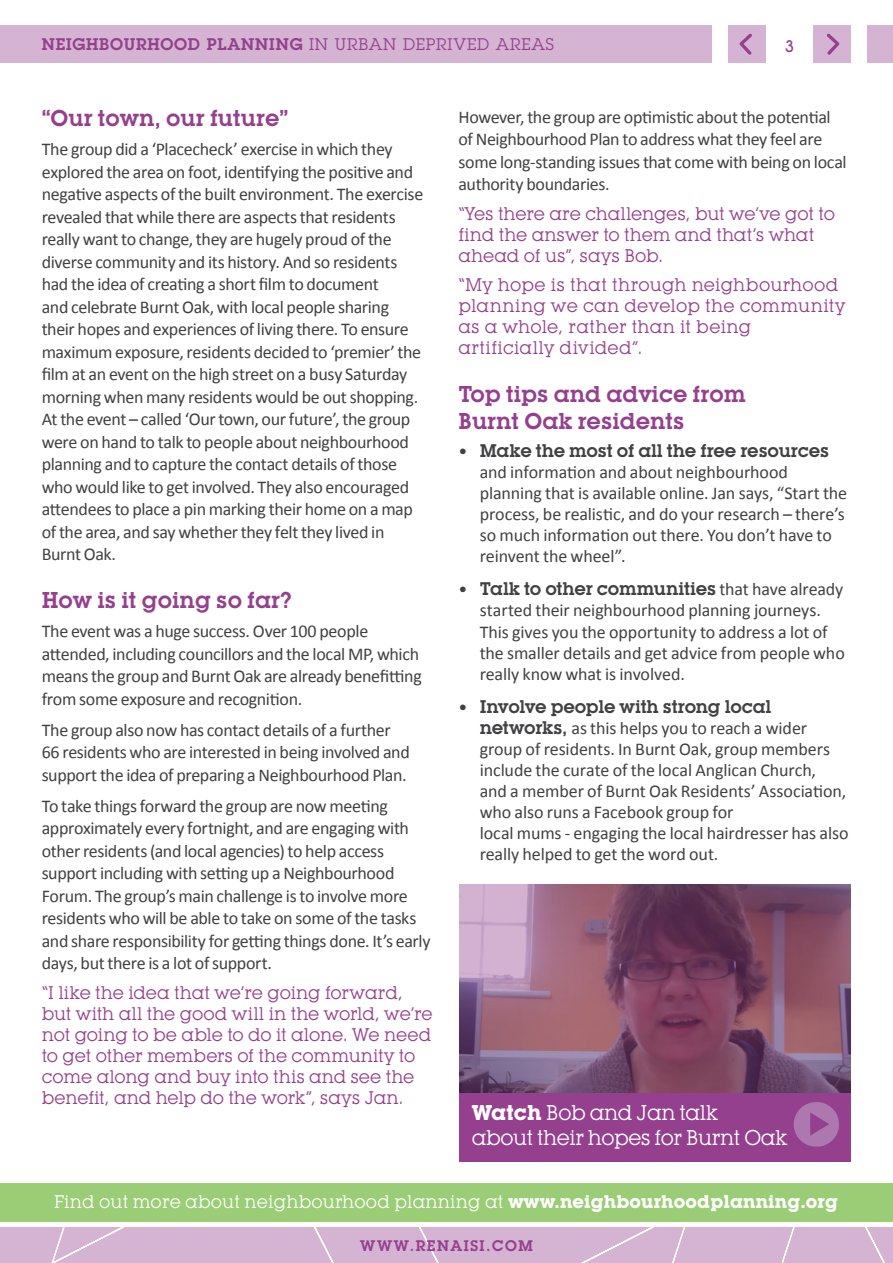
<style>
.page{position:relative;width:893px;height:1263px;background:#fff}
.page>*{position:absolute;margin:0;border:0;box-sizing:border-box;transform-origin:0 0}
.t1{font:600 22.5px/27px "Lubalin Graph IT Cby BT";color:#95408e}
.t2{font:21px/25.5px "Lubalin Graph IT Cby BT";letter-spacing:-.02em;color:#fff}
.t3{font:18px/22.5px "Calibri";letter-spacing:-.02em;color:#414042}
.t4{font:18px/21px "Lubalin Graph IT Cby BT";letter-spacing:.005em;color:#95408e}
.t5{font:600 18px "Lubalin Graph IT Cby BT";letter-spacing:-.01em;color:#414042}
.t6{font:18px "Lubalin Graph IT Cby BT";letter-spacing:.01em;color:#fff}
.t7{font:600 16.5px "Lubalin Graph";letter-spacing:.05em;color:#95408e}
.t8{font:500 16.5px "Lubalin Graph IT Cby BT";color:#95408e}
.t9{font:600 15px "Lubalin Graph";letter-spacing:.1em;color:#95408e}
.s1{font-weight:400}
.s2{font-family:"Calibri";font-weight:400}
.s3{font-family:"Lubalin Graph IT Cby BT";font-weight:600}
.s4{font-weight:700}
</style>
<div class="page">
<div style="left:0;top:1227px;width:578px;height:36px;background:#d5b3d2"></div>
<svg style="left:348px;top:25px;width:545px;height:38px"></svg>
<div style="left:0;top:1183px;width:893px;height:39px;background:#9acd76"></div>
<svg style="left:459px;top:884px;width:391px;height:210px;background:#875974"></svg>
<div style="left:459px;top:1094px;width:391px;height:68px;background:#95408e"></div>
<svg style="left:604px;top:1102px;width:289px;height:161px"></svg>
<div style="left:0;top:26px;width:711px;height:37px;background:#d5b3d2"></div>
<div style="left:867px;top:26px;width:26px;height:37px;background:#d5b3d2"></div>
<div style="left:728px;top:26px;width:37px;height:37px;background:#d5b3d2"></div>
<svg style="left:739px;top:34px;width:13px;height:21px"></svg>
<div style="left:813px;top:26px;width:37px;height:37px;background:#d5b3d2"></div>
<svg style="left:827px;top:34px;width:12px;height:21px"></svg>
<p class="t7" style="left:42px;top:33px;width:514px">NEIGHBOURHOOD PLANNING <span class="s1">IN URBAN DEPRIVED AREAS</span></p>
<p class="t8" style="left:785px;top:36px;width:11px">3</p>
<p class="t1" style="left:42px;top:104px;width:248px">“Our town, our future”</p>
<p class="t3" style="left:42px;top:137px;width:383px">The group did a ‘Placecheck’ exercise in which they explored the area on foot, identifying the positive and negative aspects of the built environment. The exercise revealed that while there are aspects that residents really want to change, they are hugely proud of the diverse community and its history. And so residents had the idea of creating a short film to document<br>and celebrate Burnt Oak, with local people sharing their hopes and experiences of living there. To ensure maximum exposure, residents decided to ‘premier’ the film at an event on the high street on a busy Saturday morning when many residents would be out shopping.<br>At the event – called ‘Our town, our future’, the group were on hand to talk to people about neighbourhood planning and to capture the contact details of those who would like to get involved. They also encouraged attendees to place a pin marking their home on a map of the area, and say whether they felt they lived in Burnt Oak.</p>
<p class="t1" style="left:42px;top:587px;width:251px">How is it going so far?</p>
<p class="t3" style="left:42px;top:619px;width:382px">The event was a huge success. Over 100 people attended, including councillors and the local MP, which means the group and Burnt Oak are already benefitting from some exposure and recognition.</p>
<p class="t3" style="left:42px;top:718px;width:370px">The group also now has contact details of a further<br>66 residents who are interested in being involved and support the idea of preparing a Neighbourhood Plan.</p>
<p class="t3" style="left:42px;top:794px;width:390px">To take things forward the group are now meeting approximately every fortnight, and are engaging with other residents (and local agencies) to help access support including with setting up a Neighbourhood Forum. The group’s main challenge is to involve more residents who will be able to take on some of the tasks and share responsibility for getting things done. It’s early days, but there is a lot of support.</p>
<p class="t4" style="left:42px;top:982px;width:393px">“I like the idea that we’re going forward, but with all the good will in the world, we’re not going to be able to do it alone. We need to get other members of the community to come along and buy into this and see the benefit, and help do the work”, says Jan.</p>
<p class="t3" style="left:458px;top:104px;width:390px">However, the group are optimistic about the potential of Neighbourhood Plan to address what they feel are some long-standing issues that come with being on local authority boundaries.</p>
<p class="t4" style="left:458px;top:202px;width:378px">“Yes there are challenges, but we’ve got to find the answer to them and that’s what ahead of us”, says Bob.</p>
<p class="t4" style="left:458px;top:274px;width:388px">“My hope is that through neighbourhood planning we can develop the community as a whole, rather than it being artificially divided”.</p>
<p class="t1" style="left:458px;top:381px;width:289px">Top tips and advice from<br>Burnt Oak residents</p>
<p class="t5" style="left:458px;top:439px;width:372px"><span class="s2">•</span> Make the most of all the free resources</p>
<p class="t3" style="left:480px;top:460px;width:369px;line-height:21px">and information and about neighbourhood planning that is available online. Jan says, “Start the process, be realistic, and do your research – there’s so much information out there. You don’t have to reinvent the wheel”.</p>
<p class="t5" style="left:458px;top:578px;width:386px"><span class="s2">•</span> Talk to other communities <span class="s2">that have already</span></p>
<p class="t3" style="left:480px;top:599px;width:367px;line-height:21px">started their neighbourhood planning journeys.<br>This gives you the opportunity to address a lot of the smaller details and get advice from people who really know what is involved.</p>
<p class="t5" style="left:458px;top:696px;width:315px"><span class="s2">•</span> Involve people with strong local</p>
<p class="t3" style="left:480px;top:717px;width:370px;line-height:21px"><span class="s3">networks,</span> as this helps you to reach a wider group of residents. In Burnt Oak, group members include the curate of the local Anglican Church,<br>and a member of Burnt Oak Residents’ Association, who also runs a Facebook group for<br>local mums - engaging the local hairdresser has also really helped to get the word out.</p>
<p class="t2" style="left:472px;top:1099px;width:317px"><span class="s4">Watch</span> Bob and Jan talk<br>about their hopes for Burnt Oak</p>
<p class="t6" style="left:54px;top:1191px;width:785px">Find out more about neighbourhood planning at <span class="s4">www.neighbourhoodplanning.org</span></p>
<p class="t9" style="left:360px;top:1236px;width:174px">WWW.RENAISI.COM</p>
</div>
